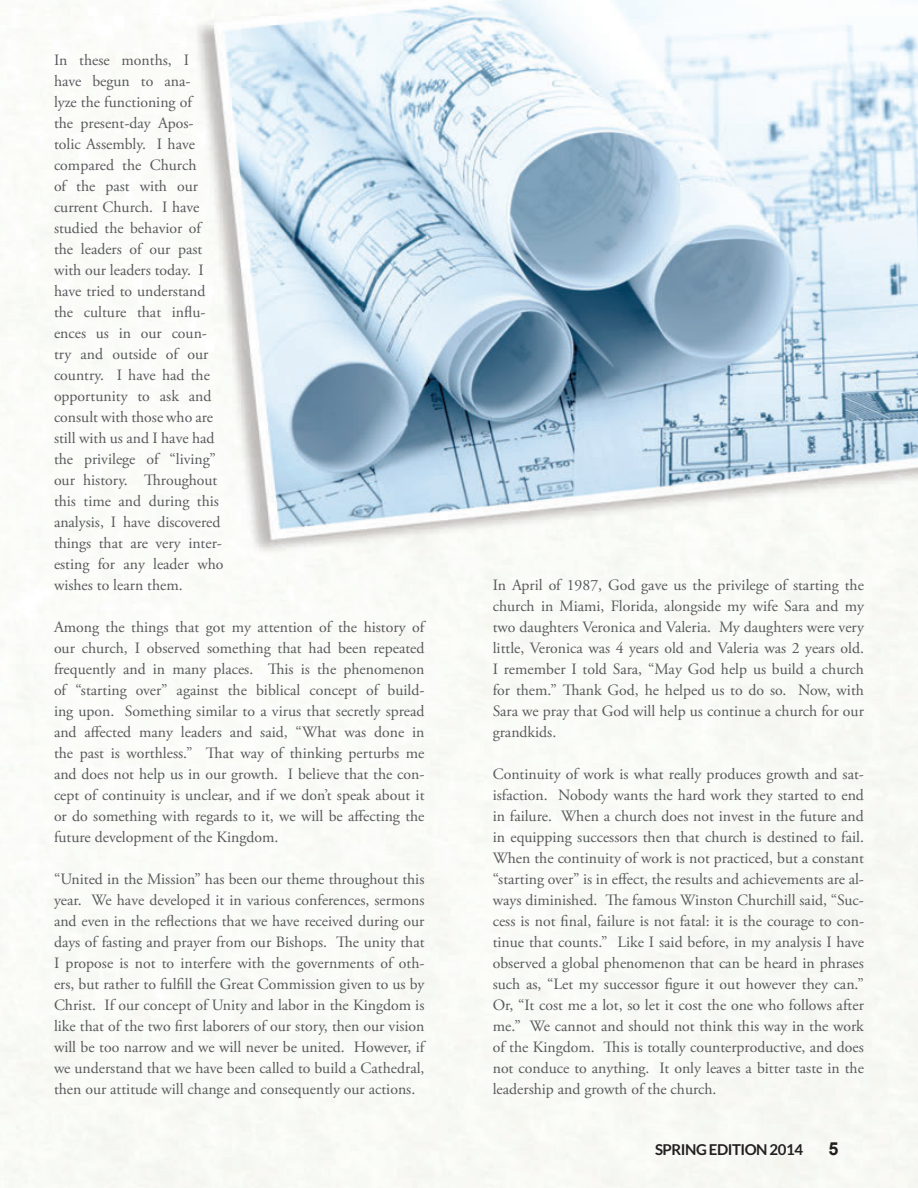
<style>
.page{position:relative;width:918px;height:1188px;background:#fff}
.page>*{position:absolute;margin:0;border:0;box-sizing:border-box;transform-origin:0 0}
.t1{font:700 18px "Arial";color:#231f20}
.t2{font:15.75px/21px "Adobe Garamond Pro";color:#57585a;text-align:justify}
.t3{font:700 15px "Lato";letter-spacing:-.03em;color:#231f20}
</style>
<div class="page">
<img style="left:0;top:0;width:918px;height:1188px">
<p class="t2" style="left:54px;top:50px;width:171px;text-align:left">In these months, I<br>have begun to ana-<br>lyze the functioning of<br>the present-day Apos&shy;tolic Assembly. I have compared the Church<br>of the past with our current Church. I have studied the behavior of the leaders of our past with our leaders today. I have tried to understand the culture that influ&shy;ences us in our coun&shy;try and outside of our country. I have had the opportunity to ask and consult with those who are still with us and I have had the privilege of “living” our history. Throughout this time and during this analysis, I have discovered things that are very inter&shy;esting for any leader who wishes to learn them.</p>
<p class="t2" style="left:54px;top:617px;width:372px">Among the things that got my attention of the history of our church, I observed something that had been repeated frequently and in many places. This is the phenomenon of “starting over” against the biblical concept of build&shy;ing upon. Something similar to a virus that secretly spread and affected many leaders and said, “What was done in the past is worthless.” That way of thinking perturbs me and does not help us in our growth. I believe that the con&shy;cept of continuity is unclear, and if we don’t speak about it or do something with regards to it, we will be affecting the future development of the Kingdom.</p>
<p class="t2" style="left:54px;top:869px;width:372px">“United in the Mission” has been our theme throughout this year. We have developed it in various conferences, sermons and even in the reflections that we have received during our days of fasting and prayer from our Bishops. The unity that I propose is not to interfere with the governments of oth&shy;ers, but rather to fulfill the Great Commission given to us by Christ. If our concept of Unity and labor in the Kingdom is like that of the two first laborers of our story, then our vision will be too narrow and we will never be united. However, if we understand that we have been called to build a Cathedral, then our attitude will change and consequently our actions.</p>
<p class="t2" style="left:493px;top:575px;width:373px">In April of 1987, God gave us the privilege of starting the church in Miami, Florida, alongside my wife Sara and my two daughters Veronica and Valeria. My daughters were very little, Veronica was 4 years old and Valeria was 2 years old.<br>I remember I told Sara, “May God help us build a church for them.” Thank God, he helped us to do so. Now, with Sara we pray that God will help us continue a church for our grandkids.</p>
<p class="t2" style="left:493px;top:764px;width:373px">Continuity of work is what really produces growth and sat&shy;isfaction. Nobody wants the hard work they started to end in failure. When a church does not invest in the future and in equipping successors then that church is destined to fail.<br>When the continuity of work is not practiced, but a constant “starting over” is in effect, the results and achievements are al&shy;ways diminished. The famous Winston Churchill said, “Suc&shy;cess is not final, failure is not fatal: it is the courage to con&shy;tinue that counts.” Like I said before, in my analysis I have observed a global phenomenon that can be heard in phrases such as, “Let my successor figure it out however they can.” Or, “It cost me a lot, so let it cost the one who follows after me.” We cannot and should not think this way in the work of the Kingdom. This is totally counterproductive, and does not conduce to anything. It only leaves a bitter taste in the leadership and growth of the church.</p>
<p class="t3" style="left:655px;top:1141px;width:150px">SPRING EDITION 2014</p>
<p class="t1" style="left:828px;top:1137px;width:12px">5</p>
</div>
